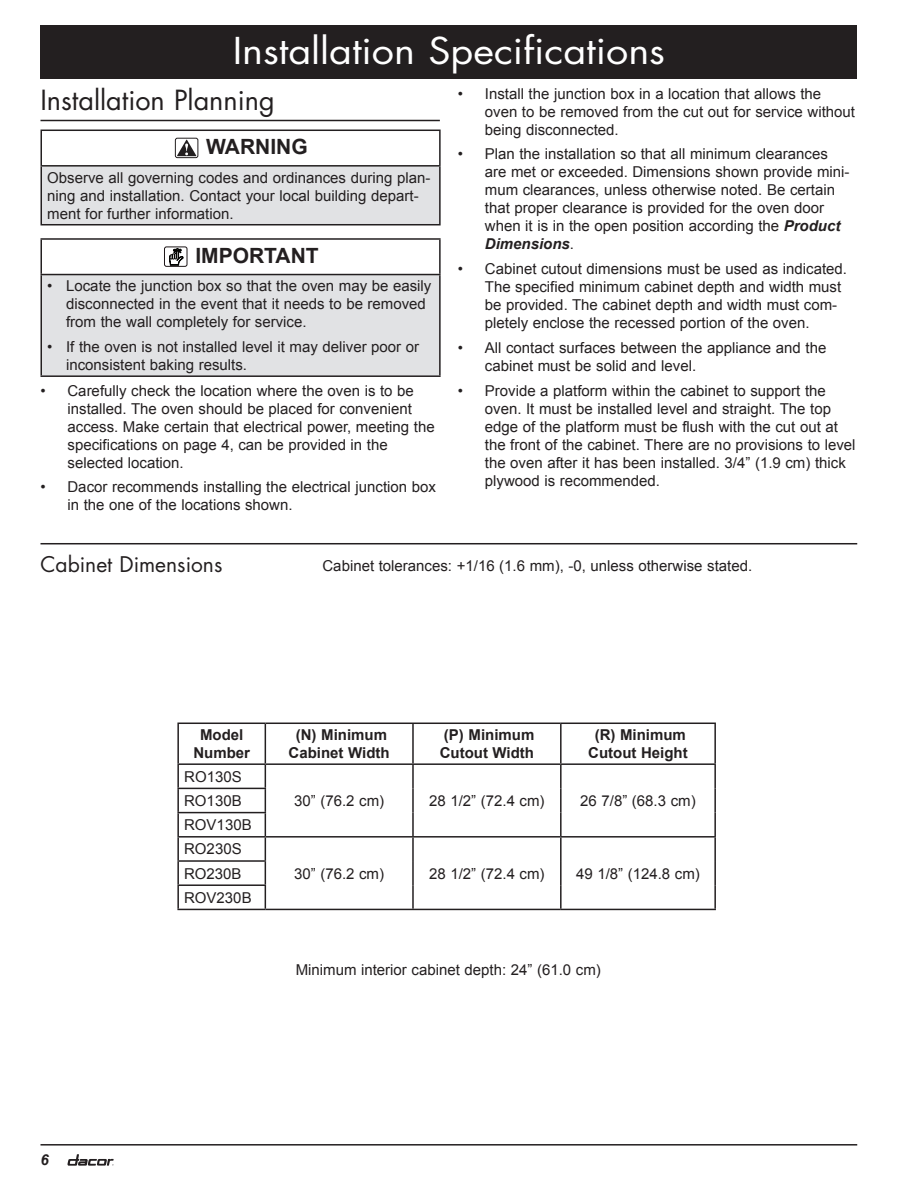
<style>
.page{position:relative;width:918px;height:1188px;background:#fff}
.page>*{position:absolute;margin:0;border:0;box-sizing:border-box;transform-origin:0 0}
.t1{font:36px "Futura Std";color:#fff;scale:1.1 1}
.t2{font:27px "Futura Std";color:#231f20}
.t3{font:21px "Futura Std";color:#231f20}
.t4{font:700 21px "Arial";color:#231f20}
.t5{font:15px/18px "Arial";color:#231f20}
.t6{font:700 15px/18px "Arial";color:#231f20;text-align:center}
.t7{font:italic 700 15px "Arial";color:#231f20}
.s1{font-weight:700;font-style:italic}
</style>
<div class="page">
<svg style="left:68px;top:1154px;width:46px;height:12px"></svg>
<hr style="left:40px;top:1144px;width:817px;height:2px;background:#231f20">
<div style="left:40px;top:25px;width:817px;height:54px;background:#231f20"></div>
<hr style="left:40px;top:120px;width:400px;height:1px;background:#231f20">
<div style="left:41px;top:166px;width:399px;height:59px;background:#e1e2e4"></div>
<hr style="left:40px;top:130px;width:401px;height:1px;background:#231f20">
<hr style="left:40px;top:131px;width:2px;height:34px;background:#231f20">
<hr style="left:439px;top:131px;width:2px;height:34px;background:#231f20">
<hr style="left:40px;top:165px;width:401px;height:2px;background:#231f20">
<hr style="left:40px;top:167px;width:2px;height:57px;background:#231f20">
<hr style="left:439px;top:167px;width:2px;height:57px;background:#231f20">
<hr style="left:40px;top:224px;width:401px;height:1px;background:#231f20">
<div style="left:175px;top:138px;width:23px;height:20px;border:1px solid #231f20;border-radius:2px"></div>
<svg style="left:177px;top:139px;width:19px;height:17px"></svg>
<div style="left:41px;top:275px;width:399px;height:101px;background:#e1e2e4"></div>
<hr style="left:40px;top:238px;width:401px;height:2px;background:#231f20">
<hr style="left:40px;top:240px;width:2px;height:34px;background:#231f20">
<hr style="left:439px;top:240px;width:2px;height:34px;background:#231f20">
<hr style="left:40px;top:274px;width:401px;height:1px;background:#231f20">
<hr style="left:40px;top:275px;width:2px;height:100px;background:#231f20">
<hr style="left:439px;top:275px;width:2px;height:100px;background:#231f20">
<hr style="left:40px;top:375px;width:401px;height:2px;background:#231f20">
<div style="left:164px;top:247px;width:23px;height:20px;border:1px solid #1d1618;border-radius:2px"></div>
<svg style="left:169px;top:248px;width:14px;height:19px"></svg>
<hr style="left:177px;top:723px;width:88px;height:1px;background:#231f20">
<hr style="left:177px;top:724px;width:2px;height:39px;background:#231f20">
<hr style="left:265px;top:723px;width:148px;height:1px;background:#231f20">
<hr style="left:265px;top:724px;width:1px;height:39px;background:#231f20">
<hr style="left:413px;top:723px;width:148px;height:1px;background:#231f20">
<hr style="left:412px;top:724px;width:2px;height:39px;background:#231f20">
<hr style="left:561px;top:723px;width:155px;height:1px;background:#231f20">
<hr style="left:560px;top:724px;width:2px;height:39px;background:#231f20">
<hr style="left:714px;top:724px;width:2px;height:39px;background:#231f20">
<hr style="left:265px;top:763px;width:148px;height:2px;background:#231f20">
<hr style="left:413px;top:763px;width:148px;height:2px;background:#231f20">
<hr style="left:412px;top:765px;width:2px;height:23px;background:#231f20">
<hr style="left:561px;top:763px;width:155px;height:2px;background:#231f20">
<hr style="left:560px;top:765px;width:2px;height:23px;background:#231f20">
<hr style="left:714px;top:765px;width:2px;height:23px;background:#231f20">
<hr style="left:412px;top:788px;width:2px;height:25px;background:#231f20">
<hr style="left:560px;top:788px;width:2px;height:25px;background:#231f20">
<hr style="left:714px;top:788px;width:2px;height:25px;background:#231f20">
<hr style="left:412px;top:813px;width:2px;height:23px;background:#231f20">
<hr style="left:560px;top:813px;width:2px;height:23px;background:#231f20">
<hr style="left:714px;top:813px;width:2px;height:23px;background:#231f20">
<hr style="left:265px;top:836px;width:148px;height:2px;background:#231f20">
<hr style="left:413px;top:836px;width:148px;height:2px;background:#231f20">
<hr style="left:412px;top:838px;width:2px;height:23px;background:#231f20">
<hr style="left:561px;top:836px;width:155px;height:2px;background:#231f20">
<hr style="left:560px;top:838px;width:2px;height:23px;background:#231f20">
<hr style="left:714px;top:838px;width:2px;height:23px;background:#231f20">
<hr style="left:412px;top:861px;width:2px;height:24px;background:#231f20">
<hr style="left:560px;top:861px;width:2px;height:24px;background:#231f20">
<hr style="left:714px;top:861px;width:2px;height:24px;background:#231f20">
<hr style="left:412px;top:885px;width:2px;height:24px;background:#231f20">
<hr style="left:560px;top:885px;width:2px;height:24px;background:#231f20">
<hr style="left:714px;top:885px;width:2px;height:24px;background:#231f20">
<hr style="left:265px;top:909px;width:148px;height:1px;background:#231f20">
<hr style="left:413px;top:909px;width:148px;height:1px;background:#231f20">
<hr style="left:561px;top:909px;width:155px;height:1px;background:#231f20">
<hr style="left:177px;top:763px;width:88px;height:2px;background:#231f20">
<hr style="left:177px;top:765px;width:2px;height:23px;background:#231f20">
<hr style="left:177px;top:788px;width:89px;height:1px;background:#231f20">
<hr style="left:177px;top:789px;width:2px;height:23px;background:#231f20">
<hr style="left:177px;top:812px;width:89px;height:1px;background:#231f20">
<hr style="left:177px;top:813px;width:2px;height:23px;background:#231f20">
<hr style="left:177px;top:836px;width:88px;height:2px;background:#231f20">
<hr style="left:177px;top:838px;width:2px;height:22px;background:#231f20">
<hr style="left:177px;top:860px;width:89px;height:2px;background:#231f20">
<hr style="left:177px;top:862px;width:2px;height:22px;background:#231f20">
<hr style="left:177px;top:884px;width:89px;height:2px;background:#231f20">
<hr style="left:177px;top:886px;width:2px;height:23px;background:#231f20">
<svg style="left:265px;top:765px;width:1px;height:144px"></svg>
<hr style="left:177px;top:909px;width:88px;height:1px;background:#231f20">
<hr style="left:40px;top:543px;width:817px;height:1px;background:#231f20">
<h1 class="t1" style="left:233px;top:28px;width:395px">Installation Specifications</h1>
<h2 class="t2" style="left:40px;top:83px;width:236px">Installation Planning</h2>
<h3 class="t4" style="left:206px;top:133px;width:16px">warning</h3>
<p class="t5" style="left:47px;top:169px;width:385px">Observe all governing codes and ordinances during plan&shy;ning and installation. Contact your local building depart&shy;ment for further information.</p>
<h3 class="t4" style="left:195px;top:241px;width:15px">impor</h3>
<h3 class="t4" style="left:264px;top:241px;width:56px">tan t</h3>
<p class="t5" style="left:66px;top:277px;width:367px;text-indent:-19px">• Locate the junction box so that the oven may be easily disconnected in the event that it needs to be removed from the wall completely for service.</p>
<p class="t5" style="left:66px;top:338px;width:355px;text-indent:-19px">• If the oven is not installed level it may deliver poor or inconsistent baking results.</p>
<p class="t5" style="left:68px;top:382px;width:369px;text-indent:-27px">• Carefully check the location where the oven is to be installed. The oven should be placed for convenient access. Make certain that electrical power, meeting the specifications on page 4, can be provided in the selected location.</p>
<p class="t5" style="left:68px;top:478px;width:370px;text-indent:-27px">• Dacor recommends installing the electrical junction box in the one of the locations shown.</p>
<p class="t5" style="left:485px;top:85px;width:372px;text-indent:-27px">• Install the junction box in a location that allows the oven to be removed from the cut out for service without being disconnected.</p>
<p class="t5" style="left:485px;top:145px;width:366px;text-indent:-27px">• Plan the installation so that all minimum clearances are met or exceeded. Dimensions shown provide mini&shy;mum clearances, unless otherwise noted. Be certain that proper clearance is provided for the oven door when it is in the open position according the <span class="s1">Product Dimensions</span>.</p>
<p class="t5" style="left:485px;top:260px;width:364px;text-indent:-27px">• Cabinet cutout dimensions must be used as indicated.<br>The specified minimum cabinet depth and width must be provided. The cabinet depth and width must com&shy;pletely enclose the recessed portion of the oven.</p>
<p class="t5" style="left:485px;top:339px;width:343px;text-indent:-27px">• All contact surfaces between the appliance and the cabinet must be solid and level.</p>
<p class="t5" style="left:485px;top:382px;width:372px;text-indent:-27px">• Provide a platform within the cabinet to support the oven. It must be installed level and straight. The top edge of the platform must be flush with the cut out at the front of the cabinet. There are no provisions to level the oven after it has been installed. 3/4” (1.9 cm) thick plywood is recommended.</p>
<h3 class="t3" style="left:40px;top:550px;width:183px">Cabinet Dimensions</h3>
<p class="t5" style="left:322px;top:557px;width:431px">Cabinet tolerances: +1/16 (1.6 mm), -0, unless otherwise stated.</p>
<p class="t6" style="left:193px;top:726px;width:58px">Model<br>Number</p>
<p class="t6" style="left:289px;top:726px;width:103px">(N) Minimum<br>Cabinet Width</p>
<p class="t6" style="left:440px;top:726px;width:96px;text-align:left">(P) Minimum<br>Cutout Width</p>
<p class="t6" style="left:588px;top:726px;width:101px">(R) Minimum<br>Cutout Height</p>
<p class="t5" style="left:184px;top:765px;width:59px;line-height:24.2px">RO130S<br>RO130B</p>
<p class="t5" style="left:294px;top:792px;width:92px">30” (76.2 cm)</p>
<p class="t5" style="left:429px;top:792px;width:117px">28 1/2” (72.4 cm)</p>
<p class="t5" style="left:580px;top:792px;width:117px">26 7/8” (68.3 cm)</p>
<p class="t7" style="left:40px;top:1150px;width:10px">6</p>
<p class="t5" style="left:184px;top:813px;width:69px;line-height:24.2px">ROV130B<br>RO230S<br>RO230B</p>
<p class="t5" style="left:184px;top:889px;width:69px">ROV230B</p>
<p class="t5" style="left:294px;top:864px;width:92px">30” (76.2 cm)</p>
<p class="t5" style="left:429px;top:864px;width:117px">28 1/2” (72.4 cm)</p>
<p class="t5" style="left:576px;top:864px;width:125px">49 1/8” (124.8 cm)</p>
<p class="t5" style="left:296px;top:961px;width:307px">Minimum interior cabinet depth: 24” (61.0 cm)</p>
</div>
